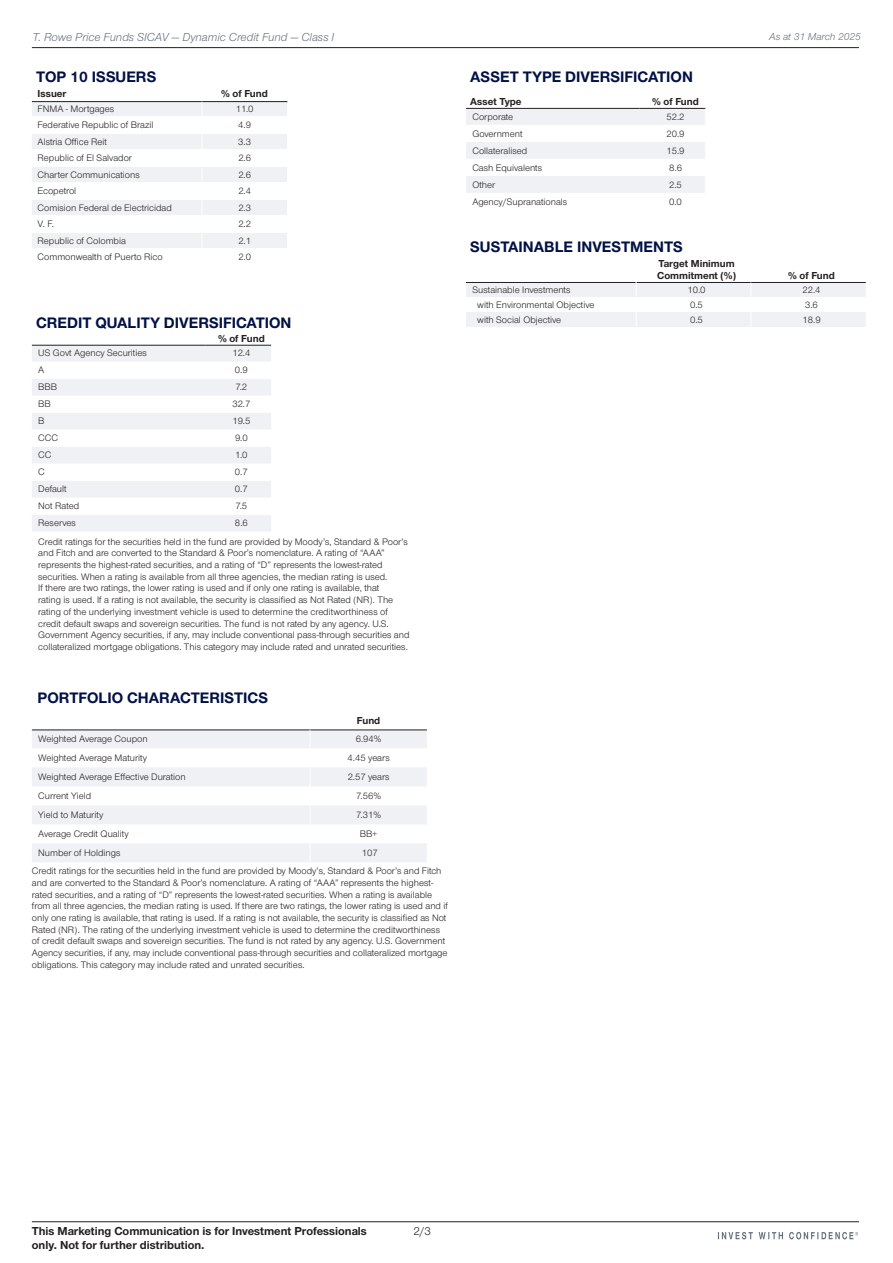
<style>
.page{position:relative;width:893px;height:1263px;background:#fff}
.page>*{position:absolute;margin:0;border:0;box-sizing:border-box;transform-origin:0 0}
.t1{font:700 15.75px "Nimbus San Nov";color:#001145}
.t2{font:700 12px/14.4px "Nimbus San Nov";color:#231f20}
.t3{font:italic 12px "Nimbus San Nov";color:#65717f}
.t4{font:12px "Nimbus San Nov";color:#231f20}
.t5{font:700 10.5px/12.6px "Nimbus San Nov";color:#231f20}
.t6{font:italic 10.5px "Nimbus San Nov";color:#65717f}
.t7{font:9.75px/11.7px "Nimbus San Nov";color:#231f20}
</style>
<div class="page">
<hr style="left:32px;top:47px;width:827px;height:1px;background:#231f20">
<hr style="left:32px;top:1221px;width:827px;height:1px;background:#231f20">
<svg style="left:718px;top:1232px;width:140px;height:7px"></svg>
<svg style="left:32px;top:101px;width:256px;height:147px"></svg>
<svg style="left:32px;top:346px;width:239px;height:186px"></svg>
<hr style="left:32px;top:345px;width:173px;height:1px;background:#231f20">
<hr style="left:205px;top:345px;width:66px;height:1px;background:#231f20">
<svg style="left:32px;top:731px;width:395px;height:131px;fill:#eff1f4"></svg>
<hr style="left:32px;top:730px;width:278px;height:1px;background:#231f20">
<hr style="left:310px;top:730px;width:117px;height:1px;background:#231f20">
<svg style="left:310px;top:729px;width:1px;height:133px"></svg>
<svg style="left:466px;top:108px;width:240px;height:85px"></svg>
<hr style="left:466px;top:108px;width:173px;height:1px;background:#231f20">
<hr style="left:639px;top:108px;width:66px;height:1px;background:#231f20">
<svg style="left:466px;top:282px;width:400px;height:45px"></svg>
<p class="t3" style="left:33px;top:30px;width:303px">T. Rowe Price Funds SICAV — Dynamic Credit Fund — Class I</p>
<h1 class="t1" style="left:36px;top:67px;width:122px">TOP 10 ISSUERS</h1>
<p class="t5" style="left:38px;top:88px;width:30px">Issuer</p>
<p class="t5" style="left:221px;top:88px;width:48px">% of Fund</p>
<p class="t7" style="left:38px;top:103px;width:78px">FNMA - Mortgages</p>
<p class="t7" style="left:236px;top:103px;width:19px">11.0</p>
<p class="t7" style="left:38px;top:119px;width:117px">Federative Republic of Brazil</p>
<p class="t7" style="left:238px;top:119px;width:14px">4.9</p>
<p class="t7" style="left:38px;top:136px;width:71px">Alstria Office Reit</p>
<p class="t7" style="left:238px;top:136px;width:14px">3.3</p>
<p class="t7" style="left:38px;top:152px;width:96px">Republic of El Salvador</p>
<p class="t7" style="left:238px;top:152px;width:14px">2.6</p>
<p class="t7" style="left:38px;top:169px;width:104px">Charter Communications</p>
<p class="t7" style="left:238px;top:169px;width:14px">2.6</p>
<p class="t7" style="left:38px;top:185px;width:40px">Ecopetrol</p>
<p class="t7" style="left:238px;top:185px;width:14px">2.4</p>
<p class="t7" style="left:38px;top:202px;width:136px">Comision Federal de Electricidad</p>
<p class="t7" style="left:238px;top:202px;width:14px">2.3</p>
<p class="t7" style="left:38px;top:218px;width:18px">V. F.</p>
<p class="t7" style="left:238px;top:218px;width:14px">2.2</p>
<p class="t7" style="left:38px;top:235px;width:90px">Republic of Colombia</p>
<p class="t7" style="left:238px;top:235px;width:14px">2.1</p>
<p class="t7" style="left:38px;top:251px;width:127px">Commonwealth of Puerto Rico</p>
<p class="t7" style="left:238px;top:251px;width:14px">2.0</p>
<h1 class="t1" style="left:36px;top:313px;width:257px">CREDIT QUALITY DIVERSIFICATION</h1>
<p class="t5" style="left:218px;top:332px;width:48px">% of Fund</p>
<p class="t7" style="left:38px;top:347px;width:110px">US Govt Agency Securities</p>
<p class="t7" style="left:232px;top:347px;width:19px">12.4</p>
<p class="t7" style="left:38px;top:364px;width:8px">A</p>
<p class="t7" style="left:235px;top:364px;width:14px">0.9</p>
<p class="t7" style="left:38px;top:381px;width:20px">BBB</p>
<p class="t7" style="left:235px;top:381px;width:13px">7.2</p>
<p class="t7" style="left:38px;top:398px;width:14px">BB</p>
<p class="t7" style="left:232px;top:398px;width:19px">32.7</p>
<p class="t7" style="left:38px;top:415px;width:8px">B</p>
<p class="t7" style="left:232px;top:415px;width:20px">19.5</p>
<p class="t7" style="left:38px;top:432px;width:21px">CCC</p>
<p class="t7" style="left:235px;top:432px;width:14px">9.0</p>
<p class="t7" style="left:38px;top:449px;width:15px">CC</p>
<p class="t7" style="left:235px;top:449px;width:14px">1.0</p>
<p class="t7" style="left:38px;top:466px;width:8px">C</p>
<p class="t7" style="left:235px;top:466px;width:14px">0.7</p>
<p class="t7" style="left:38px;top:483px;width:30px">Default</p>
<p class="t7" style="left:235px;top:483px;width:14px">0.7</p>
<p class="t7" style="left:38px;top:500px;width:42px">Not Rated</p>
<p class="t7" style="left:235px;top:500px;width:13px">7.5</p>
<p class="t7" style="left:38px;top:517px;width:39px">Reserves</p>
<p class="t7" style="left:38px;top:514px;width:371px;line-height:18.1px;text-indent:197px">8.6<br>Credit ratings for the securities held in the fund are provided by Moody’s, Standard &amp; Poor’s</p>
<p class="t7" style="left:38px;top:547px;width:373px">and Fitch and are converted to the Standard &amp; Poor’s nomenclature. A rating of “AAA” represents the highest-rated securities, and a rating of “D” represents the lowest-rated securities. When a rating is available from all three agencies, the median rating is used.<br>If there are two ratings, the lower rating is used and if only one rating is available, that<br>rating is used. If a rating is not available, the security is classified as Not Rated (NR). The rating of the underlying investment vehicle is used to determine the creditworthiness of credit default swaps and sovereign securities. The fund is not rated by any agency. U.S.<br>Government Agency securities, if any, may include conventional pass-through securities and collateralized mortgage obligations. This category may include rated and unrated securities.</p>
<h1 class="t1" style="left:38px;top:689px;width:232px">PORTFOLIO CHARACTERISTICS</h1>
<p class="t5" style="left:357px;top:714px;width:25px">Fund</p>
<p class="t7" style="left:38px;top:733px;width:111px">Weighted Average Coupon</p>
<p class="t7" style="left:356px;top:733px;width:27px">6.94%</p>
<p class="t7" style="left:38px;top:752px;width:110px">Weighted Average Maturity</p>
<p class="t7" style="left:348px;top:752px;width:44px">4.45 years</p>
<p class="t7" style="left:38px;top:771px;width:149px">Weighted Average Effective Duration</p>
<p class="t7" style="left:348px;top:771px;width:43px">2.57 years</p>
<p class="t7" style="left:38px;top:790px;width:55px">Current Yield</p>
<p class="t7" style="left:356px;top:790px;width:26px">7.56%</p>
<p class="t7" style="left:38px;top:809px;width:67px">Yield to Maturity</p>
<p class="t7" style="left:356px;top:809px;width:26px">7.31%</p>
<p class="t7" style="left:38px;top:828px;width:92px">Average Credit Quality</p>
<p class="t7" style="left:360px;top:828px;width:19px">BB+</p>
<p class="t7" style="left:38px;top:847px;width:84px">Number of Holdings</p>
<p class="t7" style="left:32px;top:844px;width:411px;line-height:18px;text-indent:330px">107<br>Credit ratings for the securities held in the fund are provided by Moody’s, Standard &amp; Poor’s and Fitch</p>
<p class="t7" style="left:32px;top:877px;width:418px">and are converted to the Standard &amp; Poor’s nomenclature. A rating of “AAA” represents the highest&shy;rated securities, and a rating of “D” represents the lowest-rated securities. When a rating is available from all three agencies, the median rating is used. If there are two ratings, the lower rating is used and if only one rating is available, that rating is used. If a rating is not available, the security is classified as Not Rated (NR). The rating of the underlying investment vehicle is used to determine the creditworthiness of credit default swaps and sovereign securities. The fund is not rated by any agency. U.S. Government Agency securities, if any, may include conventional pass-through securities and collateralized mortgage obligations. This category may include rated and unrated securities.</p>
<h1 class="t1" style="left:470px;top:67px;width:224px">ASSET TYPE DIVERSIFICATION</h1>
<p class="t5" style="left:470px;top:95px;width:53px">Asset Type</p>
<p class="t5" style="left:652px;top:95px;width:48px">% of Fund</p>
<p class="t7" style="left:472px;top:111px;width:42px">Corporate</p>
<p class="t7" style="left:667px;top:111px;width:19px">52.2</p>
<p class="t7" style="left:472px;top:128px;width:52px">Government</p>
<p class="t7" style="left:666px;top:128px;width:20px">20.9</p>
<p class="t7" style="left:472px;top:145px;width:56px">Collateralised</p>
<p class="t7" style="left:666px;top:145px;width:20px">15.9</p>
<p class="t7" style="left:472px;top:162px;width:71px">Cash Equivalents</p>
<p class="t7" style="left:669px;top:162px;width:14px">8.6</p>
<p class="t7" style="left:472px;top:179px;width:24px">Other</p>
<p class="t7" style="left:669px;top:179px;width:14px">2.5</p>
<p class="t7" style="left:472px;top:196px;width:96px">Agency/Supranationals</p>
<p class="t7" style="left:669px;top:196px;width:14px">0.0</p>
<h1 class="t1" style="left:470px;top:238px;width:214px">SUSTAINABLE INVESTMENTS</h1>
<p class="t5" style="left:657px;top:257px;width:80px">Target Minimum<br>Commitment (%)</p>
<p class="t6" style="left:769px;top:30px;width:93px">As at 31 March 2025</p>
<p class="t5" style="left:788px;top:269px;width:48px">% of Fund</p>
<p class="t7" style="left:472px;top:284px;width:100px">Sustainable Investments</p>
<p class="t7" style="left:687px;top:284px;width:20px">10.0</p>
<p class="t7" style="left:803px;top:284px;width:19px">22.4</p>
<p class="t7" style="left:477px;top:299px;width:119px">with Environmental Objective</p>
<p class="t7" style="left:690px;top:299px;width:14px">0.5</p>
<p class="t7" style="left:805px;top:299px;width:14px">3.6</p>
<p class="t7" style="left:477px;top:314px;width:85px">with Social Objective</p>
<p class="t7" style="left:690px;top:314px;width:14px">0.5</p>
<p class="t7" style="left:802px;top:314px;width:20px">18.9</p>
<p class="t2" style="left:32px;top:1223px;width:337px">This Marketing Communication is for Investment Professionals only. Not for further distribution.</p>
<p class="t4" style="left:414px;top:1224px;width:19px">2/3</p>
</div>
